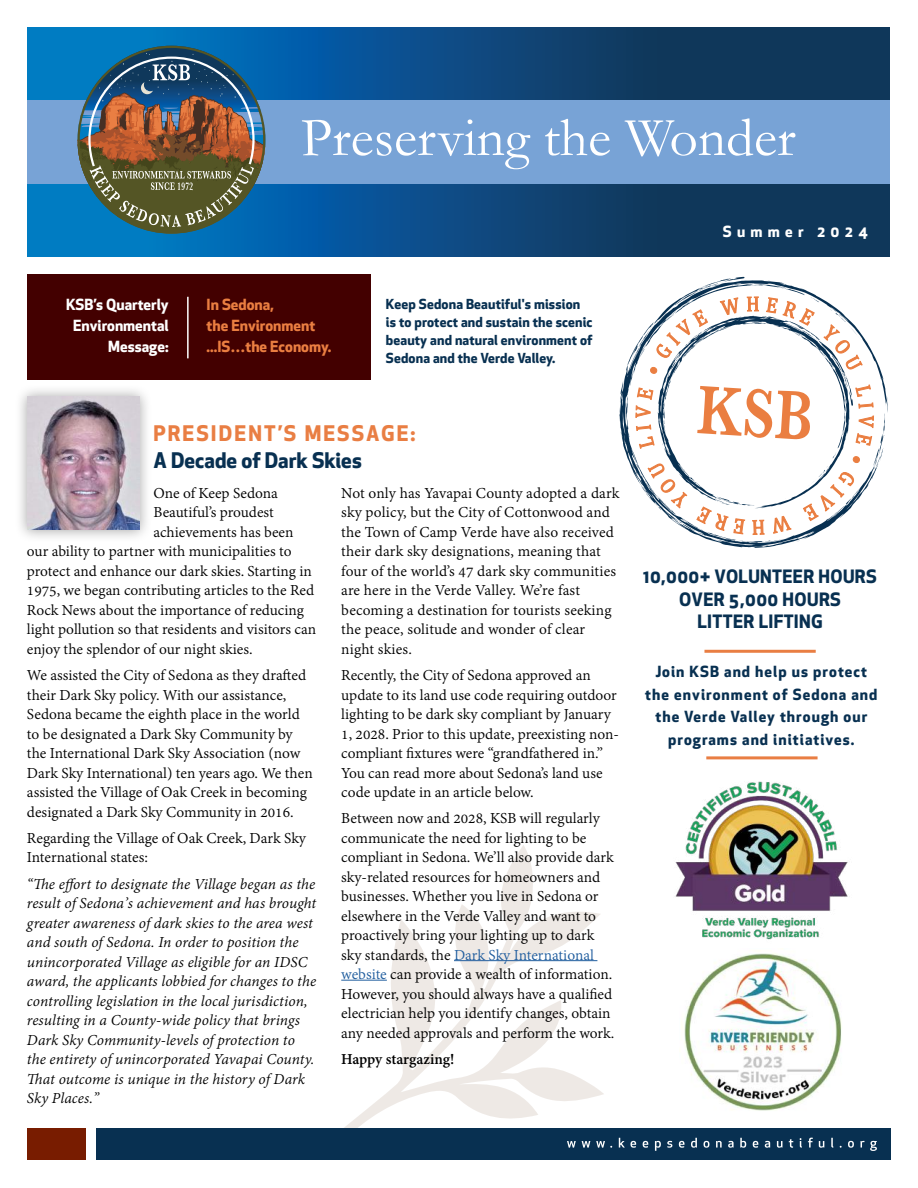
<style>
.page{position:relative;width:918px;height:1188px;background:#fff}
.page>*{position:absolute;margin:0;border:0;box-sizing:border-box;transform-origin:0 0}
.t1{font:55.5px "Garamond";color:#fff}
.t2{font:700 21px "Apex New";letter-spacing:.1em;color:#e97e43}
.t3{font:700 21px "Apex New";color:#083051}
.t4{font:700 18px/22.5px "Apex New";letter-spacing:.02em;color:#083051;text-align:center}
.t5{font:16.5px/19.5px "Adobe Devanagari";color:#000}
.t6{font:italic 16.5px/19.5px "Adobe Devanagari";color:#000}
.t7{font:700 16.5px "Adobe Devanagari";letter-spacing:-.005em;color:#000}
.t8{font:700 15px/22.5px "Apex New";letter-spacing:.07em;color:#083051;text-align:center}
.t9{font:700 15px/21px "Apex New";color:#fff;text-align:right}
.t10{font:700 15px/21px "Apex New";color:#ea7e41}
.t11{font:700 13.5px/18px "Apex New";letter-spacing:.01em;color:#083051}
.s1{color:#205d9e}
</style>
<div class="page">
<svg style="left:314px;top:845px;width:290px;height:284px"></svg>
<img style="left:682px;top:953px;width:160px;height:158px">
<svg style="left:27px;top:27px;width:863px;height:229px"></svg>
<div style="left:27px;top:100px;width:863px;height:83px;background:#78a3d6"></div>
<div style="left:27px;top:274px;width:343px;height:106px;background:#430000"></div>
<hr style="left:187px;top:297px;width:2px;height:61px;background:#fff">
<svg style="left:620px;top:367px;width:7px;height:89px"></svg>
<svg style="left:627px;top:218px;width:261px;height:330px"></svg>
<hr style="left:706px;top:756px;width:112px;height:3px;background:#e97e43">
<hr style="left:704px;top:650px;width:112px;height:3px;background:#e97e43">
<img style="left:675px;top:781px;width:173px;height:171px">
<div style="left:14px;top:384px;width:139px;height:159px;background:#000;opacity:.35"></div>
<img style="left:27px;top:396px;width:113px;height:134px">
<hr style="left:454px;top:960px;width:143px;height:1px;background:#205d9e">
<hr style="left:341px;top:980px;width:46px;height:1px;background:#205d9e">
<div style="left:97px;top:1129px;width:794px;height:31px;background:#083051"></div>
<div style="left:27px;top:1129px;width:59px;height:31px;background:#781c00"></div>
<svg style="left:567px;top:1138px;width:310px;height:13px"></svg>
<svg style="left:78px;top:46px;width:187px;height:188px"></svg>
<h1 class="t1" style="left:301px;top:100px;width:496px">Preserving the Wonder</h1>
<p class="t9" style="left:723px;top:220px;width:146px">Summer 2024</p>
<p class="t9" style="left:66px;top:294px;width:104px">KSB’s Quarterly<br>Environmental<br>Message:</p>
<p class="t10" style="left:207px;top:294px;width:126px">In Sedona,<br>the Environment ...IS…the Economy.</p>
<p class="t11" style="left:386px;top:294px;width:208px">Keep Sedona Beautiful's mission is to protect and sustain the scenic beauty and natural environment of<br>Sedona and the Verde Valley.</p>
<p class="t2" style="left:153px;top:418px;width:264px">PRESIDENT’S MESSAGE:</p>
<p class="t3" style="left:153px;top:445px;width:210px">A Decade of Dark Skies</p>
<p class="t5" style="left:153px;top:485px;width:126px">One of Keep Sedona</p>
<p class="t5" style="left:153px;top:504px;width:122px">Beautiful’s proudest</p>
<p class="t5" style="left:153px;top:524px;width:142px">achievements has been</p>
<p class="t5" style="left:27px;top:543px;width:266px">our ability to partner with municipalities to</p>
<p class="t5" style="left:27px;top:563px;width:287px">protect and enhance our dark skies. Starting in</p>
<p class="t5" style="left:27px;top:582px;width:289px">1975, we began contributing articles to the Red</p>
<p class="t5" style="left:27px;top:602px;width:279px">Rock News about the importance of reducing</p>
<p class="t5" style="left:27px;top:621px;width:291px">light pollution so that residents and visitors can</p>
<p class="t5" style="left:27px;top:641px;width:227px">enjoy the splendor of our night skies.</p>
<p class="t5" style="left:27px;top:667px;width:287px">We assisted the City of Sedona as they drafted their Dark Sky policy. With our assistance, Sedona became the eighth place in the world to be designated a Dark Sky Community by the International Dark Sky Association (now Dark Sky International) ten years ago. We then assisted the Village of Oak Creek in becoming designated a Dark Sky Community in 2016.</p>
<p class="t5" style="left:27px;top:830px;width:281px">Regarding the Village of Oak Creek, Dark Sky<br>International states:</p>
<p class="t6" style="left:27px;top:875px;width:291px">“The effort to designate the Village began as the result of Sedona’s achievement and has brought greater awareness of dark skies to the area west and south of Sedona. In order to position the unincorporated Village as eligible for an IDSC award, the applicants lobbied for changes to the controlling legislation in the local jurisdiction, resulting in a County-wide policy that brings Dark Sky Community-levels of protection to the entirety of unincorporated Yavapai County.<br>That outcome is unique in the history of Dark Sky Places.”</p>
<p class="t5" style="left:341px;top:485px;width:280px">Not only has Yavapai County adopted a dark sky policy, but the City of Cottonwood and the Town of Camp Verde have also received their dark sky designations, meaning that four of the world’s 47 dark sky communities are here in the Verde Valley. We’re fast becoming a destination for tourists seeking the peace, solitude and wonder of clear night skies.</p>
<p class="t5" style="left:341px;top:667px;width:279px">Recently, the City of Sedona approved an update to its land use code requiring outdoor lighting to be dark sky compliant by January 1, 2028. Prior to this update, preexisting non&shy;compliant fixtures were “grandfathered in.” You can read more about Sedona’s land use code update in an article below.</p>
<p class="t5" style="left:341px;top:810px;width:275px">Between now and 2028, KSB will regularly communicate the need for lighting to be compliant in Sedona. We’ll also provide dark sky-related resources for homeowners and businesses. Whether you live in Sedona or elsewhere in the Verde Valley and want to proactively bring your lighting up to dark sky standards, the <span class="s1">Dark Sky International website</span> can provide a wealth of information.<br>However, you should always have a qualified electrician help you identify changes, obtain any needed approvals and perform the work.</p>
<p class="t7" style="left:341px;top:1050px;width:115px">Happy stargazing!</p>
<p class="t4" style="left:643px;top:565px;width:235px">10,000+ VOLUNTEER HOURS<br>OVER 5,000 HOURS<br>LITTER LIFTING</p>
<p class="t8" style="left:645px;top:660px;width:234px">Join KSB and help us protect the environment of Sedona and the Verde Valley through our programs and initiatives.</p>
</div>
